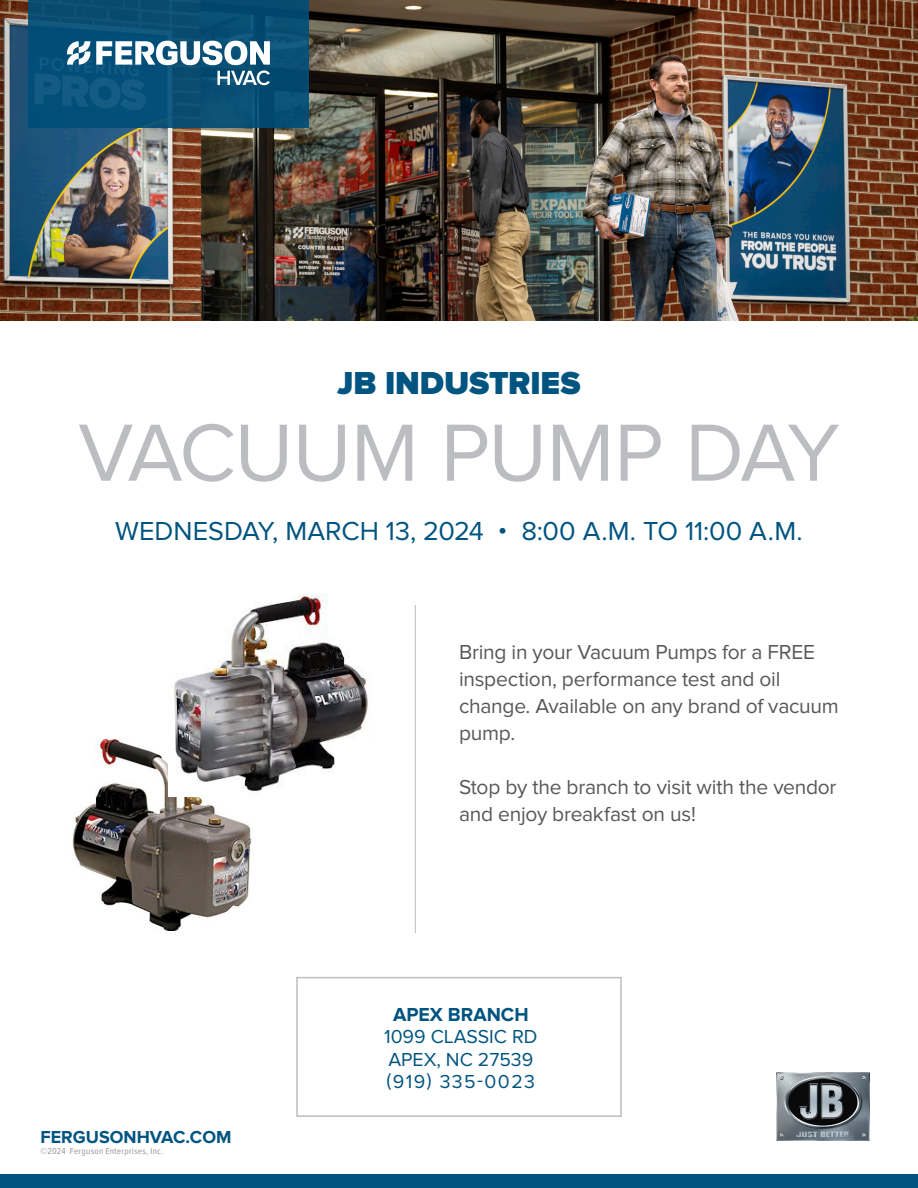
<style>
.page{position:relative;width:918px;height:1188px;background:#fff}
.page>*{position:absolute;margin:0;border:0;box-sizing:border-box;transform-origin:0 0}
.t1{font:84px "Proxima Nova A";letter-spacing:-.02em;color:#bcbdc0}
.t2{font:900 33px "Proxima Nova";color:#005480}
.t3{font:27px "Proxima Nova";color:#005480}
.t4{font:21px/27px "Proxima Nova";letter-spacing:-.01em;color:#57585a}
.t5{font:19.5px "Proxima Nova";color:#005480}
.t6{font:19.5px "Proxima Nova";letter-spacing:.075em;color:#005480}
.t7{font:700 19.5px "Proxima Nova";color:#005480}
.t8{font:700 18px "Proxima Nova";color:#005480}
.t9{font:9px "Proxima Nova A Cond";letter-spacing:.035em;color:#939598}
</style>
<div class="page">
<div style="left:296px;top:977px;width:326px;height:140px;border:2px solid #bcbdc0"></div>
<img style="left:0;top:0;width:918px;height:321px">
<div style="left:0;top:1174px;width:918px;height:14px;background:#005480"></div>
<div style="left:28px;top:0;width:281px;height:128px;background:linear-gradient(to right,#09517a,#094d72)"></div>
<svg style="left:67px;top:41px;width:23px;height:24px"></svg>
<svg style="left:96px;top:41px;width:174px;height:44px"></svg>
<hr style="left:415px;top:605px;width:1px;height:328px;background:#bcbdc0">
<img style="left:777px;top:1072px;width:92px;height:68px">
<img style="left:72px;top:739px;width:180px;height:191px">
<img style="left:169px;top:594px;width:202px;height:202px">
<p class="t2" style="left:337px;top:364px;width:245px">JB INDUSTRIES</p>
<p class="t1" style="left:78px;top:406px;width:763px">VACUUM PUMP DAY</p>
<p class="t3" style="left:115px;top:515px;width:689px">WEDNESDAY, MARCH 13, 2024 • 8:00 A.M. TO 11:00 A.M.</p>
<p class="t4" style="left:459px;top:638px;width:381px">Bring in your Vacuum Pumps for a FREE inspection, performance test and oil change. Available on any brand of vacuum pump.</p>
<p class="t4" style="left:459px;top:773px;width:379px">Stop by the branch to visit with the vendor</p>
<p class="t4" style="left:459px;top:800px;width:238px">and enjoy breakfast on us!</p>
<p class="t8" style="left:40px;top:1127px;width:193px">FERGUSONHVAC.COM</p>
<p class="t9" style="left:40px;top:1146px;width:124px">©2024 Ferguson Enterprises, Inc.</p>
<p class="t7" style="left:393px;top:1003px;width:137px">APEX BRANCH</p>
<p class="t5" style="left:384px;top:1026px;width:155px">1099 CLASSIC RD</p>
<p class="t5" style="left:388px;top:1048px;width:147px">APEX, NC 27539</p>
<p class="t6" style="left:387px;top:1071px;width:150px">(919) 335-0023</p>
</div>
